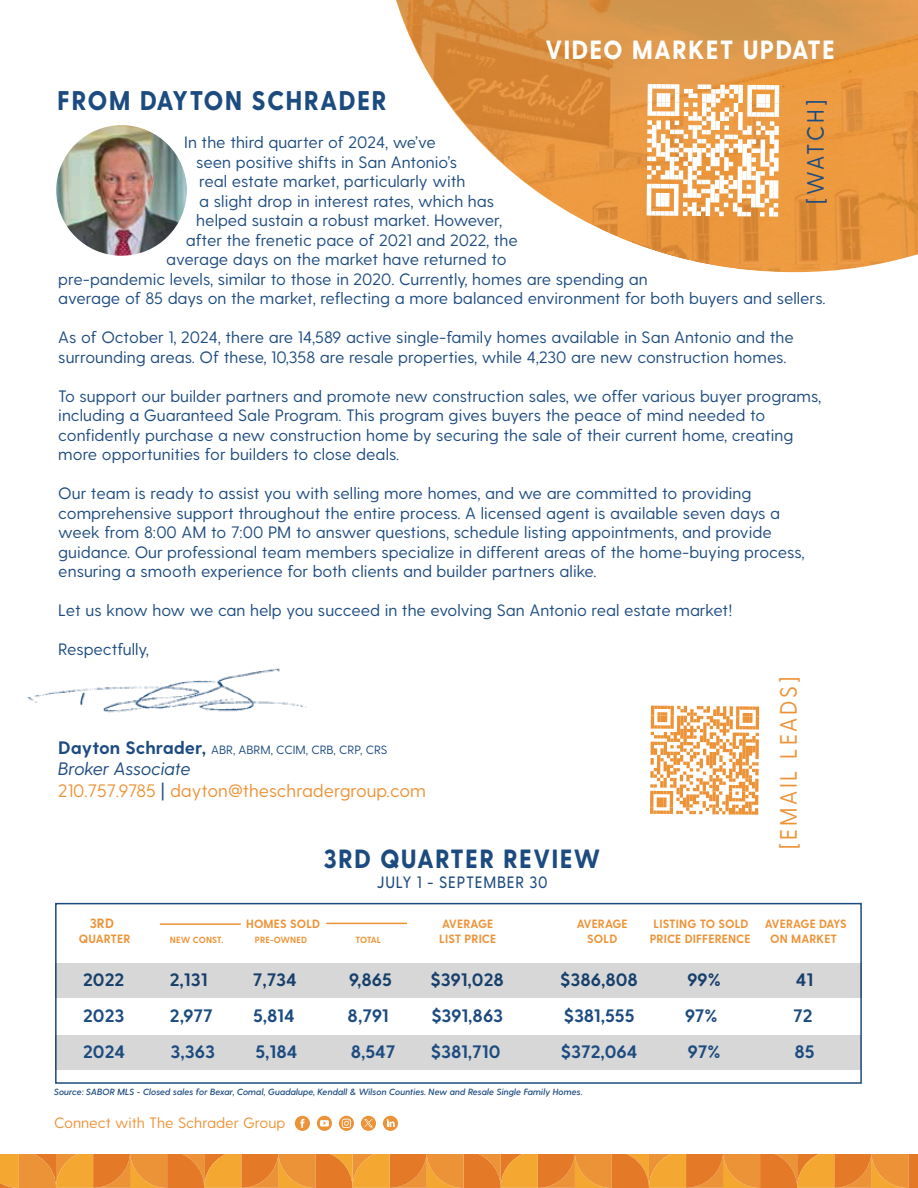
<style>
.page{position:relative;width:918px;height:1188px;background:#fff}
.page>*{position:absolute;margin:0;border:0;box-sizing:border-box;transform-origin:0 0}
.t1{font:800 27px "Greycliff CF";letter-spacing:.05em;color:#1c4b80;scale:.91 1}
.t2{font:800 26.4px "Greycliff CF";letter-spacing:.05em;color:#fff;scale:.91 1}
.t3{font:800 26.4px "Greycliff CF";letter-spacing:.05em;color:#1c4b80;scale:.91 1}
.t4{font:23.7px "Greycliff CF";letter-spacing:.125em;color:#ed9337;scale:.91 1}
.t5{font:23.7px "Greycliff CF";letter-spacing:.075em;color:#1c4b80;scale:.91 1}
.t6{font:700 18px "Greycliff CF";color:#1c4b80}
.t7{font:18px/21.6px "Greycliff CF";color:#ed9337}
.t8{font:16.5px/19.5px "Greycliff CF";color:#1c4b80}
.t9{font:500 16.5px "Greycliff CF";letter-spacing:.05em;color:#1c4b80;scale:.91 1}
.t10{font:15px "Greycliff CF";color:#ed9337}
.t11{font:700 13.5px "Greycliff CF";color:#ed9337;scale:.96 1}
.t12{font:700 12px "Greycliff CF";letter-spacing:.01em;color:#ed9337;scale:.96 1}
.t13{font:12px "Greycliff CF";color:#1c4b80}
.t14{font:700 12px "Greycliff CF";letter-spacing:-.04em;color:#ed9337;scale:.96 1}
.t15{font:italic 600 9px "Greycliff CF";color:#1c4b80}
.t16{font:700 9px "Greycliff CF";color:#ed9337;scale:.96 1}
.s1{font-weight:700;font-size:18px}
.s2{font-style:italic;color:#1c4b80}
.s3{color:#1c4b80}
</style>
<div class="page">
<div style="left:55px;top:903px;width:807px;height:181px;border:2px solid #1c4b80"></div>
<div style="left:55px;top:1036px;width:806px;height:34px;background:#d7d7d7"></div>
<svg style="left:0;top:1154px;width:918px;height:34px;background:#eb9031"></svg>
<svg style="left:396px;top:0;width:522px;height:272px"></svg>
<img style="left:56px;top:125px;width:131px;height:131px;border-radius:65px">
<img style="left:27px;top:668px;width:280px;height:45px">
<svg style="left:647px;top:84px;width:132px;height:133px"></svg>
<svg style="left:295px;top:1116px;width:15px;height:15px"></svg>
<div style="left:383px;top:1116px;width:15px;height:15px;background:#ed9337;border-radius:50%"></div>
<svg style="left:387px;top:1119px;width:8px;height:8px"></svg>
<svg style="left:317px;top:1116px;width:15px;height:15px"></svg>
<svg style="left:320px;top:1120px;width:9px;height:6px"></svg>
<div style="left:361px;top:1116px;width:15px;height:15px;background:#ed9337;border-radius:50%"></div>
<svg style="left:339px;top:1116px;width:15px;height:15px"></svg>
<svg style="left:342px;top:1119px;width:9px;height:9px"></svg>
<svg style="left:364px;top:1119px;width:9px;height:8px"></svg>
<div style="left:55px;top:963px;width:807px;height:34px;background:#d7d7d7"></div>
<svg style="left:650px;top:706px;width:109px;height:109px"></svg>
<hr style="left:326px;top:923px;width:81px;height:1px;background:#ed9337">
<hr style="left:160px;top:923px;width:81px;height:2px;background:#ed9337">
<h2 class="t2" style="left:545px;top:33px;width:320px">VIDEO MARKET UPDATE</h2>
<h1 class="t1" style="left:57px;top:84px;width:364px">FROM DAYTON SCHRADER</h1>
<p class="t8" style="left:184px;top:133px;width:253px">In the third quarter of 2024, we’ve</p>
<p class="t8" style="left:196px;top:153px;width:262px">seen positive shifts in San Antonio’s</p>
<p class="t8" style="left:199px;top:172px;width:268px">real estate market, particularly with</p>
<p class="t8" style="left:199px;top:192px;width:296px">a slight drop in interest rates, which has</p>
<p class="t8" style="left:196px;top:211px;width:308px">helped sustain a robust market. However,</p>
<p class="t8" style="left:186px;top:231px;width:334px">after the frenetic pace of 2021 and 2022, the</p>
<p class="t8" style="left:166px;top:250px;width:342px">average days on the market have returned to</p>
<p class="t8" style="left:58px;top:270px;width:591px">pre-pandemic levels, similar to those in 2020. Currently, homes are spending an</p>
<p class="t8" style="left:58px;top:289px;width:769px">average of 85 days on the market, reflecting a more balanced environment for both buyers and sellers.</p>
<p class="t8" style="left:58px;top:328px;width:737px">As of October 1, 2024, there are 14,589 active single-family homes available in San Antonio and the surrounding areas. Of these, 10,358 are resale properties, while 4,230 are new construction homes.</p>
<p class="t8" style="left:58px;top:387px;width:765px">To support our builder partners and promote new construction sales, we offer various buyer programs, including a Guaranteed Sale Program. This program gives buyers the peace of mind needed to confidently purchase a new construction home by securing the sale of their current home, creating more opportunities for builders to close deals.</p>
<p class="t8" style="left:58px;top:484px;width:748px">Our team is ready to assist you with selling more homes, and we are committed to providing comprehensive support throughout the entire process. A licensed agent is available seven days a week from 8:00 AM to 7:00 PM to answer questions, schedule listing appointments, and provide guidance. Our professional team members specialize in different areas of the home-buying process, ensuring a smooth experience for both clients and builder partners alike.</p>
<p class="t8" style="left:58px;top:601px;width:676px">Let us know how we can help you succeed in the evolving San Antonio real estate market!</p>
<p class="t8" style="left:58px;top:640px;width:92px">Respectfully,</p>
<h3 class="t5" style="left:802px;top:204px;width:117px;rotate:-90deg">[WATCH]</h3>
<p class="t13" style="left:58px;top:742px;width:330px"><span class="s1">Dayton Schrader,</span> ABR, ABRM, CCIM, CRB, CRP, CRS</p>
<p class="t7" style="left:58px;top:759px;width:369px"><span class="s2">Broker Associate<br></span>210.757.9785 <span class="s3">|</span> dayton@theschradergroup.com</p>
<h2 class="t3" style="left:324px;top:843px;width:306px">3RD QUARTER REVIEW</h2>
<p class="t9" style="left:377px;top:872px;width:189px">JULY 1 - SEPTEMBER 30</p>
<h3 class="t4" style="left:775px;top:849px;width:190px;rotate:-90deg">[EMAIL LEADS]</h3>
<p class="t11" style="left:90px;top:915px;width:27px">3RD</p>
<p class="t12" style="left:246px;top:917px;width:79px">HOMES SOLD</p>
<p class="t12" style="left:442px;top:917px;width:55px">AVERAGE</p>
<p class="t12" style="left:577px;top:917px;width:55px">AVERAGE</p>
<p class="t12" style="left:654px;top:917px;width:100px">LISTING TO SOLD</p>
<p class="t14" style="left:765px;top:917px;width:87px">AVERAGE DAYS</p>
<p class="t12" style="left:79px;top:932px;width:55px">QUARTER</p>
<p class="t16" style="left:170px;top:934px;width:57px">NEW CONST.</p>
<p class="t16" style="left:255px;top:934px;width:56px">PRE-OWNED</p>
<p class="t16" style="left:356px;top:934px;width:28px">TOTAL</p>
<p class="t12" style="left:439px;top:932px;width:61px">LIST PRICE</p>
<p class="t12" style="left:587px;top:932px;width:33px">SOLD</p>
<p class="t12" style="left:650px;top:932px;width:107px">PRICE DIFFERENCE</p>
<p class="t12" style="left:770px;top:932px;width:71px">ON MARKET</p>
<p class="t6" style="left:83px;top:969px;width:43px">2022</p>
<p class="t6" style="left:170px;top:969px;width:39px">2,131</p>
<p class="t6" style="left:253px;top:969px;width:46px">7,734</p>
<p class="t6" style="left:349px;top:969px;width:44px">9,865</p>
<p class="t6" style="left:431px;top:969px;width:75px">$391,028</p>
<p class="t6" style="left:560px;top:969px;width:79px">$386,808</p>
<p class="t6" style="left:688px;top:969px;width:35px">99%</p>
<p class="t6" style="left:796px;top:969px;width:19px">41</p>
<p class="t6" style="left:83px;top:1005px;width:43px">2023</p>
<p class="t6" style="left:170px;top:1005px;width:44px">2,977</p>
<p class="t6" style="left:253px;top:1005px;width:43px">5,814</p>
<p class="t6" style="left:348px;top:1005px;width:43px">8,791</p>
<p class="t6" style="left:431px;top:1005px;width:73px">$391,863</p>
<p class="t6" style="left:564px;top:1005px;width:72px">$381,555</p>
<p class="t6" style="left:685px;top:1005px;width:34px">97%</p>
<p class="t6" style="left:793px;top:1005px;width:21px">72</p>
<p class="t6" style="left:83px;top:1041px;width:44px">2024</p>
<p class="t6" style="left:171px;top:1041px;width:46px">3,363</p>
<p class="t6" style="left:255px;top:1041px;width:43px">5,184</p>
<p class="t6" style="left:351px;top:1041px;width:46px">8,547</p>
<p class="t6" style="left:431px;top:1041px;width:71px">$381,710</p>
<p class="t6" style="left:561px;top:1041px;width:78px">$372,064</p>
<p class="t6" style="left:688px;top:1041px;width:34px">97%</p>
<p class="t6" style="left:795px;top:1041px;width:22px">85</p>
<p class="t15" style="left:54px;top:1087px;width:530px">Source: SABOR MLS - Closed sales for Bexar, Comal, Guadalupe, Kendall &amp; Wilson Counties. New and Resale Single Family Homes.</p>
<p class="t10" style="left:54px;top:1114px;width:233px">Connect with The Schrader Group</p>
</div>
